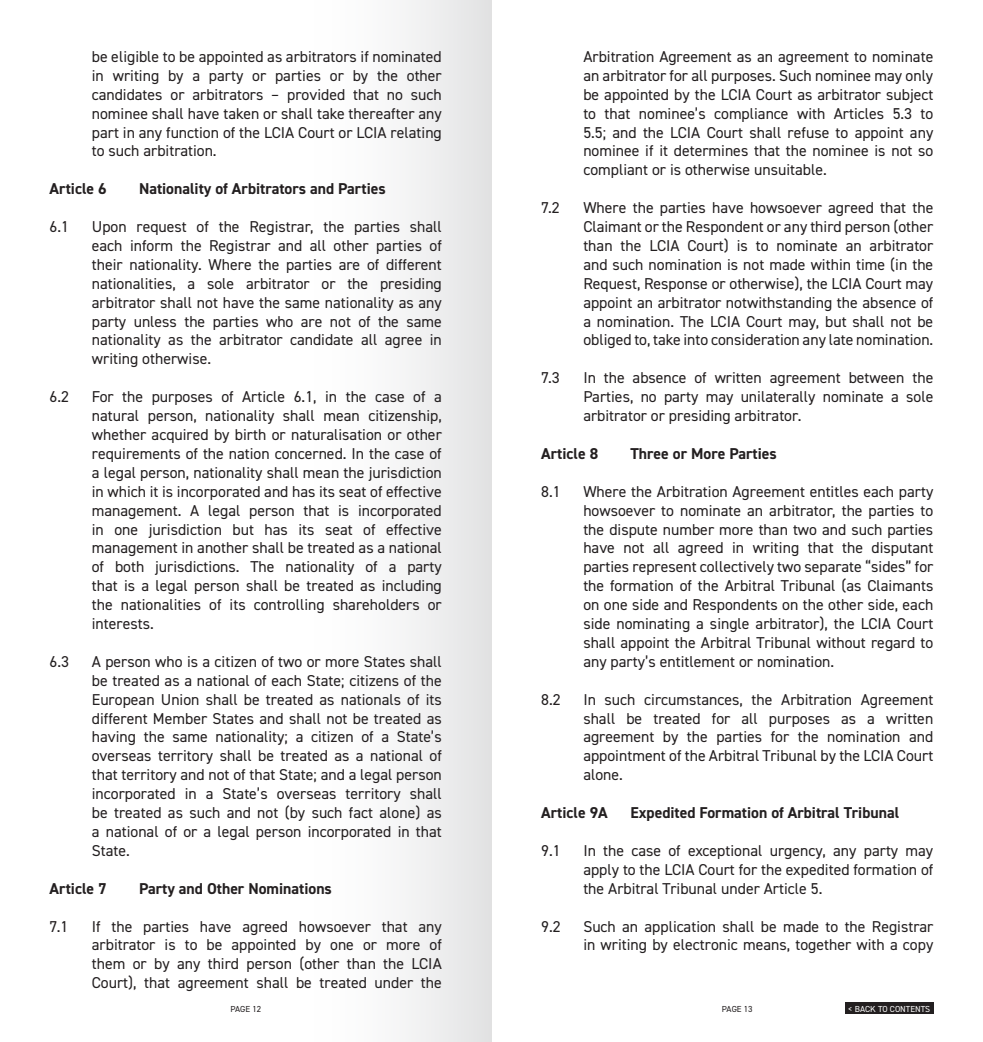
<style>
.page{position:relative;width:983px;height:1042px;background:#fff}
.page>*{position:absolute;margin:0;border:0;box-sizing:border-box;transform-origin:0 0}
._1_1_Number_List{font:15.75px/18.9px "DIN2014";color:#231f20;text-align:justify}
.Article_Heading{font:700 15.75px "DIN2014";color:#231f20}
.t1{font:8.75px "DIN2014";color:#fff}
.t2{font:8.75px "DIN2014";color:#231f20}
</style>
<div class="page">
<div style="left:305px;top:0;width:186px;height:1042px;background:linear-gradient(to right,#fff,#e4e5e6)"></div>
<div style="left:845px;top:1002px;width:88px;height:11px;background:#231f20"></div>
<p class="_1_1_Number_List" style="left:92px;top:47px;width:351px">be eligible to be appointed as arbitrators if nominated in writing by a party or parties or by the other candidates or arbitrators – provided that no such nominee shall have taken or shall take thereafter any part in any function of the LCIA Court or LCIA relating to such arbitration.</p>
<p class="Article_Heading" style="left:50px;top:178px;width:59px">Article 6</p>
<p class="Article_Heading" style="left:139px;top:178px;width:248px">Nationality of Arbitrators and Parties</p>
<p class="_1_1_Number_List" style="left:50px;top:217px;width:21px">6.1</p>
<p class="_1_1_Number_List" style="left:92px;top:217px;width:351px">Upon request of the Registrar, the parties shall each inform the Registrar and all other parties of their nationality. Where the parties are of different nationalities, a sole arbitrator or the presiding arbitrator shall not have the same nationality as any party unless the parties who are not of the same nationality as the arbitrator candidate all agree in writing otherwise.</p>
<p class="_1_1_Number_List" style="left:50px;top:387px;width:21px">6.2</p>
<p class="_1_1_Number_List" style="left:92px;top:387px;width:351px">For the purposes of Article 6.1, in the case of a natural person, nationality shall mean citizenship, whether acquired by birth or naturalisation or other requirements of the nation concerned. In the case of a legal person, nationality shall mean the jurisdiction in which it is incorporated and has its seat of effective management. A legal person that is incorporated in one jurisdiction but has its seat of effective management in another shall be treated as a national of both jurisdictions. The nationality of a party that is a legal person shall be treated as including the nationalities of its controlling shareholders or interests.</p>
<p class="_1_1_Number_List" style="left:50px;top:652px;width:21px">6.3</p>
<p class="_1_1_Number_List" style="left:92px;top:652px;width:351px">A person who is a citizen of two or more States shall be treated as a national of each State; citizens of the European Union shall be treated as nationals of its different Member States and shall not be treated as having the same nationality; a citizen of a State’s overseas territory shall be treated as a national of that territory and not of that State; and a legal person incorporated in a State’s overseas territory shall be treated as such and not (by such fact alone) as a national of or a legal person incorporated in that State.</p>
<p class="Article_Heading" style="left:50px;top:878px;width:59px">Article 7</p>
<p class="Article_Heading" style="left:139px;top:878px;width:194px">Party and Other Nominations</p>
<p class="_1_1_Number_List" style="left:50px;top:916px;width:20px">7.1</p>
<p class="_1_1_Number_List" style="left:92px;top:916px;width:351px">If the parties have agreed howsoever that any arbitrator is to be appointed by one or more of them or by any third person (other than the LCIA Court), that agreement shall be treated under the</p>
<p class="_1_1_Number_List" style="left:583px;top:47px;width:351px">Arbitration Agreement as an agreement to nominate an arbitrator for all purposes. Such nominee may only be appointed by the LCIA Court as arbitrator subject to that nominee’s compliance with Articles 5.3 to 5.5; and the LCIA Court shall refuse to appoint any nominee if it determines that the nominee is not so compliant or is otherwise unsuitable.</p>
<p class="_1_1_Number_List" style="left:541px;top:198px;width:20px">7.2</p>
<p class="_1_1_Number_List" style="left:583px;top:198px;width:351px">Where the parties have howsoever agreed that the Claimant or the Respondent or any third person (other than the LCIA Court) is to nominate an arbitrator and such nomination is not made within time (in the Request, Response or otherwise), the LCIA Court may appoint an arbitrator notwithstanding the absence of a nomination. The LCIA Court may, but shall not be obliged to, take into consideration any late nomination.</p>
<p class="_1_1_Number_List" style="left:541px;top:368px;width:20px">7.3</p>
<p class="_1_1_Number_List" style="left:583px;top:368px;width:351px">In the absence of written agreement between the Parties, no party may unilaterally nominate a sole arbitrator or presiding arbitrator.</p>
<p class="Article_Heading" style="left:541px;top:443px;width:59px">Article 8</p>
<p class="Article_Heading" style="left:630px;top:443px;width:148px">Three or More Parties</p>
<p class="_1_1_Number_List" style="left:541px;top:481px;width:21px">8.1</p>
<p class="_1_1_Number_List" style="left:583px;top:481px;width:351px">Where the Arbitration Agreement entitles each party howsoever to nominate an arbitrator, the parties to the dispute number more than two and such parties have not all agreed in writing that the disputant parties represent collectively two separate “sides” for the formation of the Arbitral Tribunal (as Claimants on one side and Respondents on the other side, each side nominating a single arbitrator), the LCIA Court shall appoint the Arbitral Tribunal without regard to any party’s entitlement or nomination.</p>
<p class="_1_1_Number_List" style="left:541px;top:689px;width:21px">8.2</p>
<p class="_1_1_Number_List" style="left:583px;top:689px;width:351px">In such circumstances, the Arbitration Agreement shall be treated for all purposes as a written agreement by the parties for the nomination and appointment of the Arbitral Tribunal by the LCIA Court alone.</p>
<p class="Article_Heading" style="left:541px;top:802px;width:68px">Article 9A</p>
<p class="Article_Heading" style="left:630px;top:802px;width:270px">Expedited Formation of Arbitral Tribunal</p>
<p class="_1_1_Number_List" style="left:541px;top:841px;width:21px">9.1</p>
<p class="_1_1_Number_List" style="left:583px;top:841px;width:351px">In the case of exceptional urgency, any party may apply to the LCIA Court for the expedited formation of the Arbitral Tribunal under Article 5.</p>
<p class="_1_1_Number_List" style="left:541px;top:916px;width:21px">9.2</p>
<p class="_1_1_Number_List" style="left:583px;top:916px;width:351px">Such an application shall be made to the Registrar in writing by electronic means, together with a copy</p>
<p class="t2" style="left:230px;top:1003px;width:32px">PAGE 12</p>
<p class="t2" style="left:721px;top:1003px;width:32px">PAGE 13</p>
<p class="t1" style="left:848px;top:1003px;width:83px">&lt; BACK TO CONTENTS</p>
</div>
